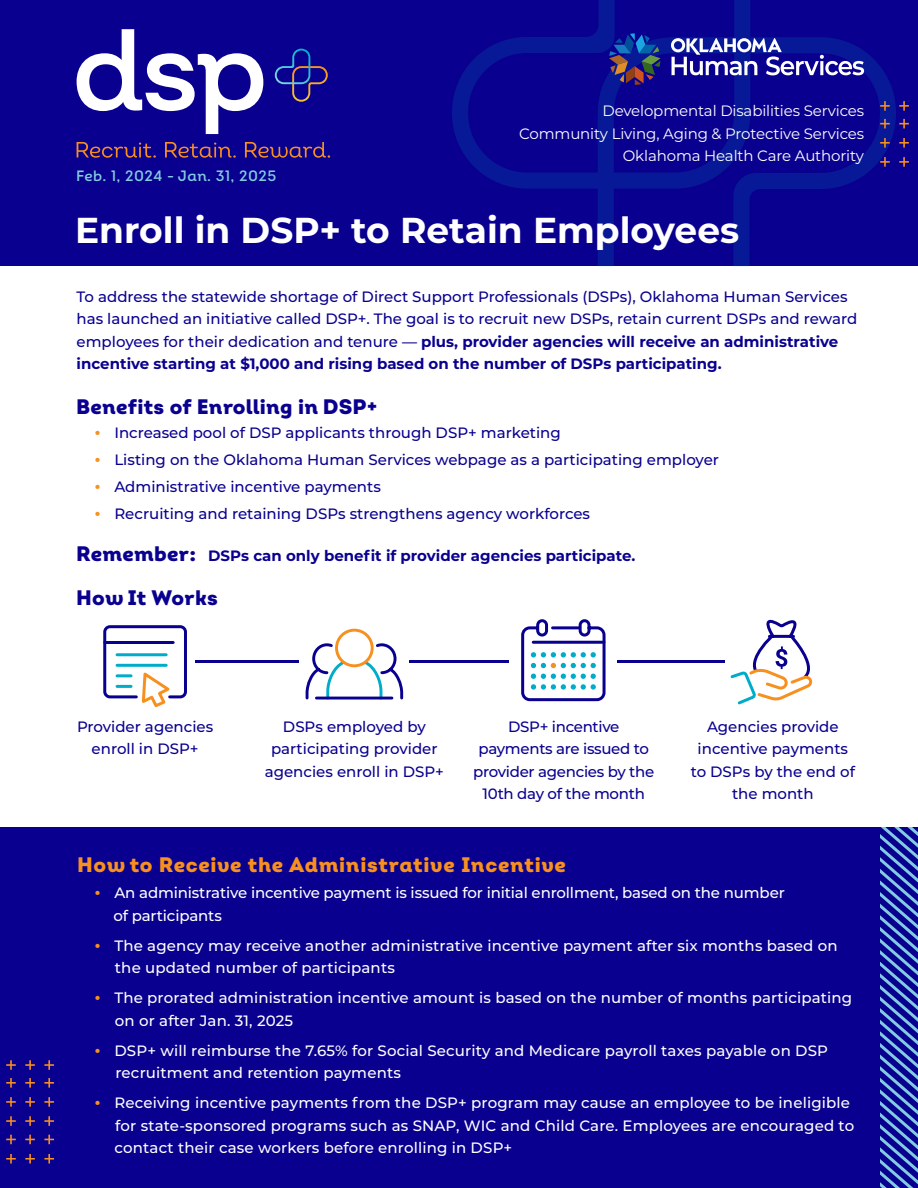
<style>
.page{position:relative;width:918px;height:1188px;background:#fff}
.page>*{position:absolute;margin:0;border:0;box-sizing:border-box;transform-origin:0 0}
.Main_Header{font:700 36px "Montserrat";color:#fff}
.Blue_Subheading{font:21px "Intro Black Alt";letter-spacing:.01em;color:#0a008f}
.Orange_Subheading{font:21px "Intro Black Alt";letter-spacing:.03em;color:#f7901e}
.Bullet_Text_White{font:500 15px "Montserrat";letter-spacing:.01em;color:#fff}
.Body_Text{font:500 15px/22.5px "Montserrat";color:#0a008f}
.Bullet_Text_Blue{font:500 15px "Montserrat";color:#0a008f}
.Icon_Text{font:500 15px/22.5px "Montserrat";color:#0a008f;text-align:center}
.t1{font:15px/22.5px "Montserrat";letter-spacing:-.01em;color:#fff;text-align:right}
.Bullet_Text_White-2{font:500 15px "Montserrat";letter-spacing:-.01em;color:#fff}
.Icon_Text-2{font:500 15px/22.5px "Montserrat";letter-spacing:-.02em;color:#0a008f;text-align:center}
.Body_Text-2{font:700 15px "Montserrat";color:#0a008f}
.t2{font:15px "Intro Semi Bold Alt";letter-spacing:.03em;color:#82cbe0}
.s1{font-weight:700}
.s2{font-family:"Futura PT";font-weight:400;color:#f7901e}
</style>
<div class="page">
<div style="left:0;top:0;width:918px;height:266px;background:#0a008f"></div>
<svg style="left:598px;top:37px;width:298px;height:229px"></svg>
<svg style="left:452px;top:0;width:298px;height:189px"></svg>
<svg style="left:77px;top:142px;width:79px;height:16px"></svg>
<svg style="left:165px;top:142px;width:71px;height:16px"></svg>
<svg style="left:245px;top:142px;width:85px;height:16px"></svg>
<svg style="left:275px;top:49px;width:53px;height:53px"></svg>
<svg style="left:77px;top:29px;width:186px;height:105px"></svg>
<svg style="left:671px;top:38px;width:193px;height:37px"></svg>
<svg style="left:609px;top:33px;width:52px;height:52px"></svg>
<svg style="left:880px;top:119px;width:10px;height:9px"></svg>
<svg style="left:899px;top:119px;width:10px;height:9px"></svg>
<svg style="left:880px;top:138px;width:10px;height:10px"></svg>
<svg style="left:899px;top:138px;width:10px;height:10px"></svg>
<svg style="left:880px;top:157px;width:10px;height:10px"></svg>
<svg style="left:899px;top:157px;width:10px;height:10px"></svg>
<svg style="left:880px;top:101px;width:10px;height:10px"></svg>
<svg style="left:899px;top:101px;width:10px;height:10px"></svg>
<div style="left:0;top:827px;width:918px;height:361px;background:#0a008f"></div>
<svg style="left:880px;top:827px;width:38px;height:361px"></svg>
<svg style="left:6px;top:1078px;width:10px;height:10px"></svg>
<svg style="left:25px;top:1078px;width:10px;height:10px"></svg>
<svg style="left:44px;top:1078px;width:10px;height:10px"></svg>
<svg style="left:6px;top:1097px;width:10px;height:10px"></svg>
<svg style="left:25px;top:1097px;width:10px;height:10px"></svg>
<svg style="left:44px;top:1097px;width:10px;height:10px"></svg>
<svg style="left:6px;top:1116px;width:10px;height:10px"></svg>
<svg style="left:25px;top:1116px;width:10px;height:10px"></svg>
<svg style="left:44px;top:1116px;width:10px;height:10px"></svg>
<svg style="left:6px;top:1060px;width:10px;height:10px"></svg>
<svg style="left:25px;top:1060px;width:10px;height:10px"></svg>
<svg style="left:44px;top:1060px;width:10px;height:10px"></svg>
<svg style="left:6px;top:1135px;width:10px;height:9px"></svg>
<svg style="left:25px;top:1135px;width:10px;height:9px"></svg>
<svg style="left:44px;top:1135px;width:10px;height:9px"></svg>
<svg style="left:6px;top:1154px;width:10px;height:10px"></svg>
<svg style="left:25px;top:1154px;width:10px;height:10px"></svg>
<svg style="left:44px;top:1154px;width:10px;height:10px"></svg>
<hr style="left:172px;top:660px;width:624px;height:3px;background:#0a008f">
<div style="left:94px;top:620px;width:101px;height:87px;background:#fff"></div>
<div style="left:299px;top:620px;width:110px;height:87px;background:#fff"></div>
<div style="left:510px;top:620px;width:107px;height:87px;background:#fff"></div>
<div style="left:725px;top:620px;width:102px;height:87px;background:#fff"></div>
<hr style="left:105px;top:641px;width:68px;height:3px;background:#0a008f">
<hr style="left:117px;top:664px;width:49px;height:3px;background:#00acc9">
<hr style="left:117px;top:653px;width:49px;height:3px;background:#00acc9">
<hr style="left:117px;top:674px;width:14px;height:3px;background:#00acc9">
<hr style="left:117px;top:685px;width:14px;height:3px;background:#00acc9">
<svg style="left:141px;top:672px;width:33px;height:35px"></svg>
<div style="left:103px;top:625px;width:84px;height:73px;border:3px solid #0a008f;border-radius:5px"></div>
<div style="left:335px;top:629px;width:39px;height:38px;border:3px solid #f7901e;border-radius:50%"></div>
<svg style="left:305px;top:642px;width:99px;height:58px"></svg>
<svg style="left:521px;top:619px;width:85px;height:83px"></svg>
<hr style="left:533px;top:641px;width:71px;height:3px;background:#0a008f">
<hr style="left:553px;top:626px;width:26px;height:3px;background:#0a008f">
<svg style="left:730px;top:619px;width:83px;height:86px"></svg>
<p class="t2" style="left:76px;top:167px;width:202px">Feb. 1, 2024 - Jan. 31, 2025</p>
<p class="t1" style="left:519px;top:99px;width:346px">Developmental Disabilities Services<br>Community Living, Aging &amp; Protective Services<br>Oklahoma Health Care Authority</p>
<h1 class="Main_Header" style="left:75px;top:205px;width:666px">Enroll in DSP+ to Retain Employees</h1>
<h3 class="Body_Text" style="left:77px;top:285px;width:782px">To address the statewide shortage of Direct Support Professionals (DSPs), Oklahoma Human Services has launched an initiative called DSP+. The goal is to recruit new DSPs, retain current DSPs and reward employees for their dedication and tenure — <span class="s1">plus, provider agencies will receive an administrative incentive starting at $1,000 and rising based on the number of DSPs participating.</span></h3>
<h2 class="Blue_Subheading" style="left:76px;top:393px;width:303px">Benefits of Enrolling in DSP+</h2>
<h3 class="Bullet_Text_Blue" style="left:90px;top:422px;width:472px"><span class="s2">•</span> Increased pool of DSP applicants through DSP+ marketing</h3>
<h3 class="Bullet_Text_Blue" style="left:90px;top:449px;width:631px"><span class="s2">•</span> Listing on the Oklahoma Human Services webpage as a participating employer</h3>
<h3 class="Bullet_Text_Blue" style="left:90px;top:476px;width:292px"><span class="s2">•</span> Administrative incentive payments</h3>
<h3 class="Bullet_Text_Blue" style="left:90px;top:503px;width:502px"><span class="s2">•</span> Recruiting and retaining DSPs strengthens agency workforces</h3>
<h2 class="Blue_Subheading" style="left:76px;top:540px;width:121px">Remember:</h2>
<h3 class="Body_Text-2" style="left:208px;top:545px;width:429px">DSPs can only benefit if provider agencies participate.</h3>
<h2 class="Blue_Subheading" style="left:76px;top:584px;width:143px">How It Works</h2>
<h3 class="Icon_Text" style="left:77px;top:715px;width:138px">Provider agencies</h3>
<h3 class="Icon_Text" style="left:92px;top:737px;width:108px">enroll in DSP+</h3>
<h3 class="Icon_Text" style="left:271px;top:715px;width:168px">DSPs employed by participating provider</h3>
<h3 class="Icon_Text" style="left:265px;top:760px;width:181px">agencies enroll in DSP+</h3>
<h3 class="Icon_Text-2" style="left:473px;top:715px;width:183px">DSP+ incentive payments are issued to provider agencies by the<br>10th day of the month</h3>
<h3 class="Icon_Text" style="left:698px;top:715px;width:152px">Agencies provide incentive payments</h3>
<h3 class="Icon_Text" style="left:691px;top:760px;width:166px">to DSPs by the end of the month</h3>
<h2 class="Orange_Subheading" style="left:77px;top:851px;width:490px">How to Receive the Administrative Incentive</h2>
<h3 class="Bullet_Text_White-2" style="left:90px;top:882px;width:696px"><span class="s2">•</span> An administrative incentive payment is issued for initial enrollment, based on the number</h3>
<h3 class="Bullet_Text_White-2" style="left:113px;top:905px;width:110px">of participants</h3>
<h3 class="Bullet_Text_White" style="left:90px;top:935px;width:749px"><span class="s2">•</span> The agency may receive another administrative incentive payment after six months based on</h3>
<h3 class="Bullet_Text_White" style="left:115px;top:957px;width:281px">the updated number of participants</h3>
<h3 class="Bullet_Text_White" style="left:90px;top:987px;width:764px"><span class="s2">•</span> The prorated administration incentive amount is based on the number of months participating</h3>
<h3 class="Bullet_Text_White" style="left:115px;top:1010px;width:180px">on or after Jan. 31, 2025</h3>
<h3 class="Bullet_Text_White" style="left:90px;top:1040px;width:739px"><span class="s2">•</span> DSP+ will reimburse the 7.65% for Social Security and Medicare payroll taxes payable on DSP</h3>
<h3 class="Bullet_Text_White" style="left:116px;top:1062px;width:287px">recruitment and retention payments</h3>
<h3 class="Bullet_Text_White" style="left:90px;top:1092px;width:761px"><span class="s2">•</span> Receiving incentive payments from the DSP+ program may cause an employee to be ineligible</h3>
<h3 class="Bullet_Text_White" style="left:115px;top:1115px;width:740px">for state-sponsored programs such as SNAP, WIC and Child Care. Employees are encouraged to</h3>
<h3 class="Bullet_Text_White" style="left:115px;top:1137px;width:399px">contact their case workers before enrolling in DSP+</h3>
</div>
